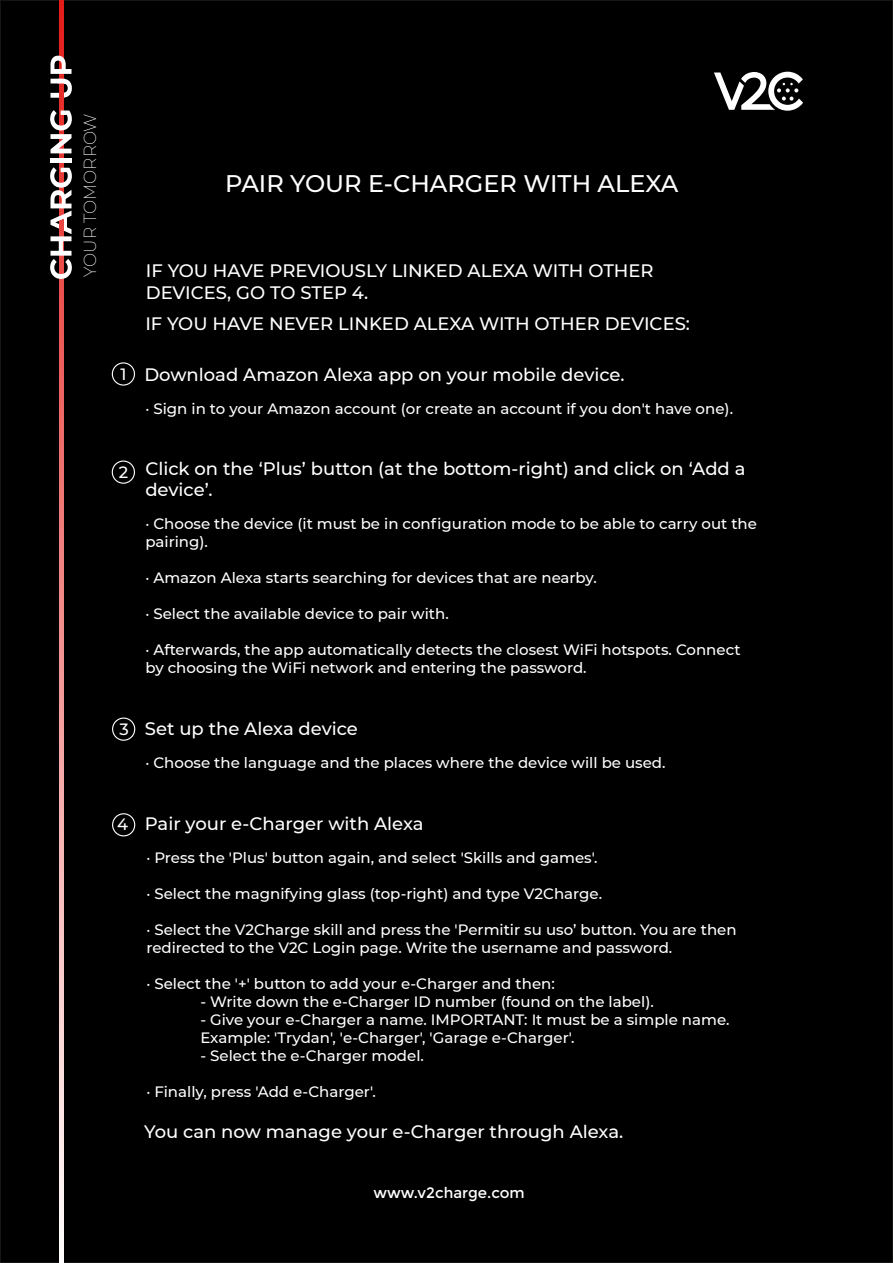
<style>
.page{position:relative;width:893px;height:1263px;background:#000}
.page>*{position:absolute;margin:0;border:0;box-sizing:border-box;transform-origin:0 0}
.t1{font:500 24px "Montserrat";color:#fff}
.t2{font:500 18px/21.6px "Montserrat";color:#fff}
.t3{font:200 17.1px "Montserrat";color:#fff}
.t4{font:500 16.35px "Montserrat";color:#fff}
.t5{font:500 15px/18px "Montserrat";color:#fff}
.t6{font:15px "Montserrat";color:#fff}
.s1{font-size:16.35px}
</style>
<div class="page">
<div style="left:112px;top:362px;width:23px;height:24px;border:1px solid #fff;border-radius:50%"></div>
<div style="left:112px;top:460px;width:23px;height:24px;border:1px solid #fff;border-radius:50%"></div>
<div style="left:112px;top:717px;width:23px;height:24px;border:1px solid #fff;border-radius:50%"></div>
<svg style="left:714px;top:72px;width:89px;height:39px"></svg>
<div style="left:112px;top:813px;width:23px;height:23px;border:1px solid #fff;border-radius:50%"></div>
<svg style="left:59px;top:0;width:4px;height:1263px;background:#f39e9c"></svg>
<div style="left:51px;top:158px;width:21px;height:5px;background:#fff"></div>
<svg style="left:50px;top:110px;width:22px;height:43px"></svg>
<svg style="left:51px;top:56px;width:21px;height:42px"></svg>
<svg style="left:50px;top:167px;width:22px;height:112px"></svg>
<p class="t3" style="left:79px;top:277px;width:165px;rotate:-90deg">YOUR TOMORROW</p>
<h1 class="t1" style="left:225px;top:166px;width:455px">PAIR YOUR E-CHARGER WITH ALEXA</h1>
<p class="t2" style="left:146px;top:259px;width:509px">IF YOU HAVE PREVIOUSLY LINKED ALEXA WITH OTHER<br>DEVICES, GO TO STEP 4.</p>
<p class="t4" style="left:120px;top:363px;width:8px">1</p>
<p class="t4" style="left:119px;top:460px;width:11px">2</p>
<p class="t2" style="left:145px;top:312px;width:546px">IF YOU HAVE NEVER LINKED ALEXA WITH OTHER DEVICES:</p>
<p class="t2" style="left:144px;top:363px;width:482px">Download Amazon Alexa app on your mobile device.</p>
<p class="t5" style="left:145px;top:399px;width:589px">· Sign in to your Amazon account (or create an account if you don't have one).</p>
<p class="t2" style="left:145px;top:457px;width:602px">Click on the ‘Plus’ button (at the bottom-right) and click on ‘Add a device’.</p>
<p class="t5" style="left:145px;top:514px;width:613px">· Choose the device (it must be in configuration mode to be able to carry out the pairing).</p>
<p class="t5" style="left:145px;top:568px;width:453px">· Amazon Alexa starts searching for devices that are nearby.</p>
<p class="t5" style="left:145px;top:604px;width:305px">· Select the available device to pair with.</p>
<p class="t5" style="left:145px;top:640px;width:597px">· Afterwards, the app automatically detects the closest WiFi hotspots. Connect by choosing the WiFi network and entering the password.</p>
<p class="t4" style="left:119px;top:718px;width:11px">3</p>
<p class="t2" style="left:145px;top:717px;width:215px">Set up the Alexa device</p>
<p class="t5" style="left:145px;top:753px;width:522px">· Choose the language and the places where the device will be used.</p>
<p class="t2" style="left:117px;top:812px;width:308px"><span class="s1">4</span> Pair your e-Charger with Alexa</p>
<p class="t5" style="left:146px;top:848px;width:453px">· Press the 'Plus' button again, and select 'Skills and games'.</p>
<p class="t5" style="left:146px;top:884px;width:457px">· Select the magnifying glass (top-right) and type V2Charge.</p>
<p class="t5" style="left:146px;top:920px;width:592px">· Select the V2Charge skill and press the 'Permitir su uso’ button. You are then redirected to the V2C Login page. Write the username and password.</p>
<p class="t5" style="left:146px;top:974px;width:410px">· Select the '+' button to add your e-Charger and then:</p>
<p class="t5" style="left:200px;top:992px;width:455px">- Write down the e-Charger ID number (found on the label).</p>
<p class="t5" style="left:200px;top:1010px;width:531px">- Give your e-Charger a name. IMPORTANT: It must be a simple name.<br>Example: 'Trydan', 'e-Charger', 'Garage e-Charger'.</p>
<p class="t5" style="left:200px;top:1046px;width:225px">- Select the e-Charger model.</p>
<p class="t5" style="left:146px;top:1082px;width:231px">· Finally, press 'Add e-Charger'.</p>
<p class="t2" style="left:144px;top:1119px;width:481px">You can now manage your e-Charger through Alexa.</p>
<p class="t6" style="left:373px;top:1184px;width:153px">www.v2charge.com</p>
</div>
